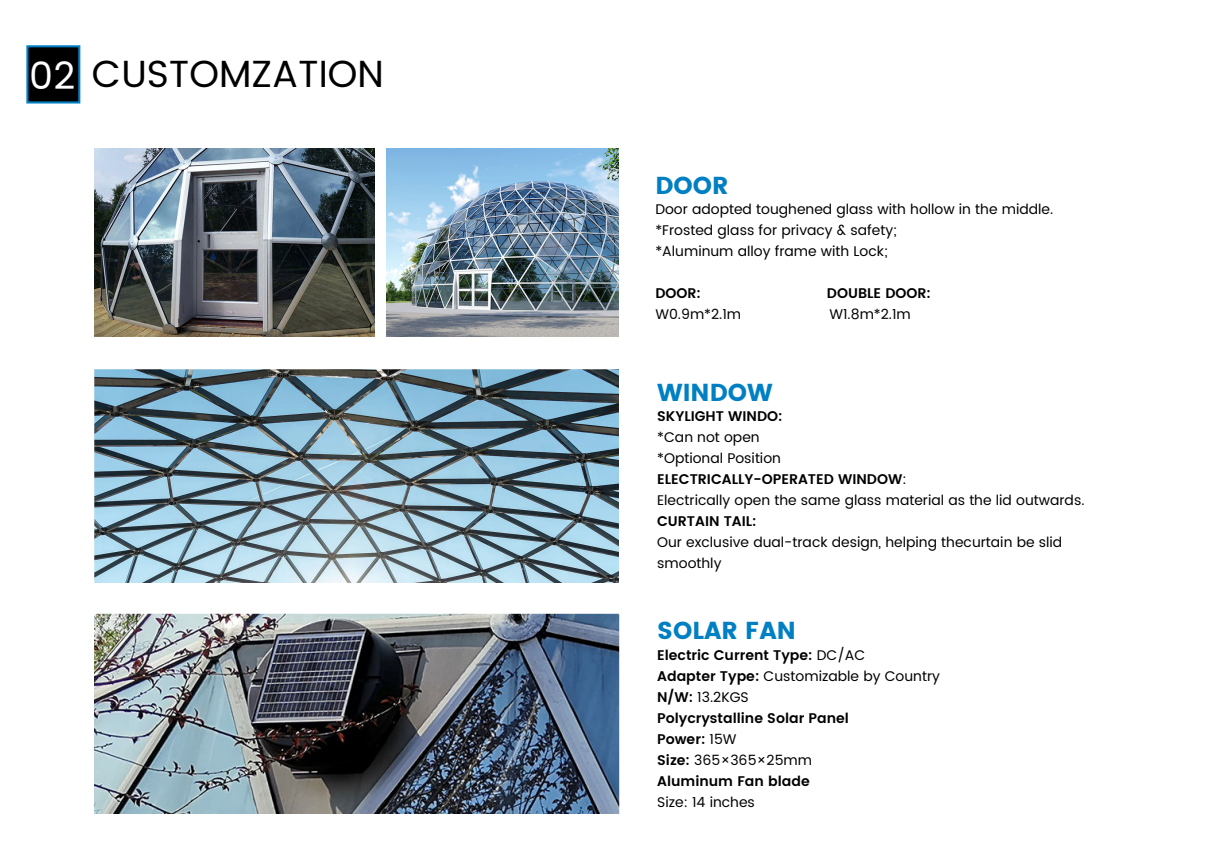
<style>
.page{position:relative;width:1225px;height:868px;background:#fff}
.page>*{position:absolute;margin:0;border:0;box-sizing:border-box;transform-origin:0 0}
.t1{font:37.8px "Poppins";color:#000}
.t2{font:24.5px "Poppins";color:#0080c3}
.t3{font:14px/21px "Poppins";color:#000}
.t4{font:600 14px/21px "Poppins";color:#000}
.s1{color:#fff}
.s2{font-weight:600}
.s3{font-weight:400}
</style>
<div class="page">
<div style="left:26px;top:45px;width:54px;height:59px;background:#000;border:2px solid #0080c3"></div>
<img style="left:95px;top:148px;width:280px;height:189px">
<img style="left:95px;top:614px;width:524px;height:200px">
<img style="left:95px;top:369px;width:524px;height:213px">
<img style="left:387px;top:148px;width:232px;height:189px">
<h1 class="t1" style="left:29px;top:49px;width:356px"><span class="s1">02</span> CUSTOMZATION</h1>
<h2 class="t2" style="left:655px;top:169px;width:75px">DOOR</h2>
<p class="t3" style="left:655px;top:199px;width:399px">Door adopted toughened glass with hollow in the middle. *Frosted glass for privacy &amp; safety;<br>*Aluminum alloy frame with Lock;</p>
<p class="t4" style="left:655px;top:283px;width:47px">DOOR:</p>
<p class="t4" style="left:827px;top:283px;width:106px">DOUBLE DOOR:</p>
<p class="t3" style="left:655px;top:304px;width:87px">W0.9m*2.1m</p>
<p class="t3" style="left:829px;top:304px;width:83px">W1.8m*2.1m</p>
<h2 class="t2" style="left:657px;top:376px;width:117px">WINDOW</h2>
<p class="t4" style="left:657px;top:406px;width:127px">SKYLIGHT WINDO:</p>
<p class="t3" style="left:657px;top:427px;width:429px">*Can not open<br>*Optional Position<br><span class="s2">ELECTRICALLY-OPERATED WINDOW</span>:<br>Electrically open the same glass material as the lid outwards.</p>
<p class="t4" style="left:657px;top:511px;width:101px">CURTAIN TAIL:</p>
<p class="t3" style="left:657px;top:532px;width:407px">Our exclusive dual-track design, helping thecurtain be slid smoothly</p>
<h2 class="t2" style="left:657px;top:615px;width:140px">SOLAR FAN</h2>
<p class="t4" style="left:657px;top:644px;width:284px">Electric Current Type: <span class="s3">DC/AC<br></span>Adapter Type: <span class="s3">Customizable by Country<br></span>N/W: <span class="s3">13.2KGS<br></span>Polycrystalline Solar Panel<br>Power: <span class="s3">15W<br></span>Size: <span class="s3">365×365×25mm<br></span>Aluminum Fan blade</p>
<p class="t3" style="left:657px;top:791px;width:99px">Size: 14 inches</p>
</div>
